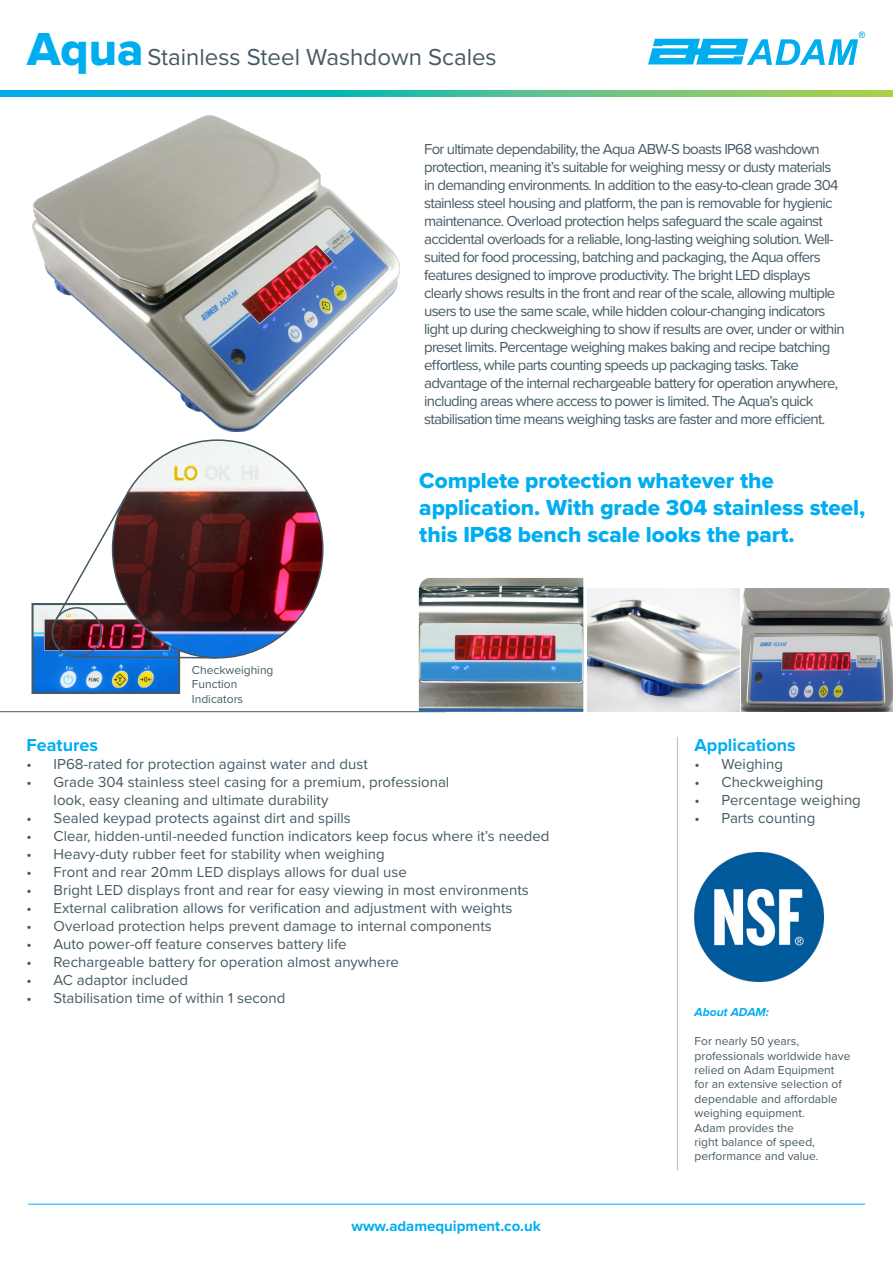
<style>
.page{position:relative;width:893px;height:1263px;background:#fff}
.page>*{position:absolute;margin:0;border:0;box-sizing:border-box;transform-origin:0 0}
.t1{font:24px "Proxima Nova";color:#465a64}
.t2{font:22.5px/27px "Proxima Nova Extrabld";color:#00aeef}
.t3{font:700 18px "Proxima Nova";color:#00aeef}
.t4{font:15px/18px "Proxima Nova";letter-spacing:-.05em;color:#465a64}
.t5{font:15px/18px "Proxima Nova";color:#465a64}
.t6{font:700 15px "Proxima Nova";color:#00aeef}
.t7{font:12px/14.4px "Proxima Nova";color:#465a64}
.t8{font:italic 700 12px "Proxima Nova";color:#00aeef}
.s1{font-family:"Proxima Nova Extrabld";font-size:48px;color:#00aeef}
</style>
<div class="page">
<svg style="left:648px;top:32px;width:217px;height:33px"></svg>
<img style="left:33px;top:115px;width:367px;height:317px">
<svg style="left:0;top:90px;width:893px;height:7px"></svg>
<hr style="left:28px;top:1204px;width:837px;height:1px;background:#00aeef">
<hr style="left:0;top:711px;width:446px;height:1px;background:#465a64">
<hr style="left:677px;top:737px;width:1px;height:433px;background:#b2bfc6">
<img style="left:419px;top:578px;width:164px;height:134px">
<img style="left:742px;top:589px;width:151px;height:123px">
<img style="left:588px;top:589px;width:151px;height:122px">
<img style="left:34px;top:606px;width:143px;height:85px">
<div style="left:31px;top:603px;width:149px;height:91px;border:2px solid #465a64"></div>
<img style="left:113px;top:440px;width:208px;height:218px">
<div style="left:52px;top:607px;width:50px;height:50px;border:2px solid #465a64;border-radius:50%"></div>
<svg style="left:54px;top:496px;width:73px;height:125px"></svg>
<svg style="left:75px;top:655px;width:144px;height:4px"></svg>
<img style="left:694px;top:852px;width:130px;height:129px">
<p class="t1" style="left:27px;top:39px;width:471px"><span class="s1">Aqua</span> Stainless Steel Washdown Scales</p>
<p class="t4" style="left:424px;top:139px;width:422px">For ultimate dependability, the Aqua ABW-S boasts IP68 washdown protection, meaning it’s suitable for weighing messy or dusty materials in demanding environments. In addition to the easy-to-clean grade 304 stainless steel housing and platform, the pan is removable for hygienic maintenance. Overload protection helps safeguard the scale against accidental overloads for a reliable, long-lasting weighing solution. Well&shy;suited for food processing, batching and packaging, the Aqua offers features designed to improve productivity. The bright LED displays clearly shows results in the front and rear of the scale, allowing multiple users to use the same scale, while hidden colour-changing indicators light up during checkweighing to show if results are over, under or within preset limits. Percentage weighing makes baking and recipe batching effortless, while parts counting speeds up packaging tasks. Take advantage of the internal rechargeable battery for operation anywhere, including areas where access to power is limited. The Aqua’s quick stabilisation time means weighing tasks are faster and more efficient.</p>
<p class="t7" style="left:192px;top:662px;width:83px">Checkweighing</p>
<p class="t7" style="left:192px;top:677px;width:47px">Function</p>
<p class="t7" style="left:192px;top:691px;width:53px">Indicators</p>
<p class="t2" style="left:419px;top:467px;width:447px">Complete protection whatever the application. With grade 304 stainless steel, this IP68 bench scale looks the part.</p>
<p class="t3" style="left:27px;top:732px;width:73px">Features</p>
<p class="t5" style="left:27px;top:754px;width:343px">• IP68-rated for protection against water and dust</p>
<p class="t5" style="left:54px;top:772px;width:397px;text-indent:-27px">• Grade 304 stainless steel casing for a premium, professional look, easy cleaning and ultimate durability</p>
<p class="t5" style="left:27px;top:808px;width:326px">• Sealed keypad protects against dirt and spills</p>
<p class="t5" style="left:27px;top:826px;width:524px">• Clear, hidden-until-needed function indicators keep focus where it’s needed</p>
<p class="t5" style="left:27px;top:844px;width:360px">• Heavy-duty rubber feet for stability when weighing</p>
<p class="t5" style="left:27px;top:862px;width:382px">• Front and rear 20mm LED displays allows for dual use</p>
<p class="t5" style="left:27px;top:880px;width:504px">• Bright LED displays front and rear for easy viewing in most environments</p>
<p class="t5" style="left:27px;top:898px;width:487px">• External calibration allows for verification and adjustment with weights</p>
<p class="t5" style="left:27px;top:916px;width:467px">• Overload protection helps prevent damage to internal components</p>
<p class="t5" style="left:27px;top:934px;width:322px">• Auto power-off feature conserves battery life</p>
<p class="t5" style="left:27px;top:952px;width:374px">• Rechargeable battery for operation almost anywhere</p>
<p class="t5" style="left:27px;top:970px;width:163px">• AC adaptor included</p>
<p class="t5" style="left:27px;top:988px;width:260px">• Stabilisation time of within 1 second</p>
<p class="t6" style="left:351px;top:1215px;width:191px">www.adamequipment.co.uk</p>
<p class="t3" style="left:694px;top:732px;width:103px">Applications</p>
<p class="t5" style="left:694px;top:754px;width:90px">• Weighing</p>
<p class="t5" style="left:694px;top:772px;width:130px">• Checkweighing</p>
<p class="t5" style="left:694px;top:790px;width:168px">• Percentage weighing</p>
<p class="t5" style="left:694px;top:808px;width:122px">• Parts counting</p>
<p class="t8" style="left:694px;top:1003px;width:76px">About ADAM:</p>
<p class="t7" style="left:694px;top:1033px;width:157px">For nearly 50 years, professionals worldwide have relied on Adam Equipment</p>
<p class="t7" style="left:694px;top:1077px;width:149px">for an extensive selection of dependable and affordable weighing equipment.</p>
<p class="t7" style="left:694px;top:1120px;width:126px">Adam provides the right balance of speed, performance and value.</p>
</div>
